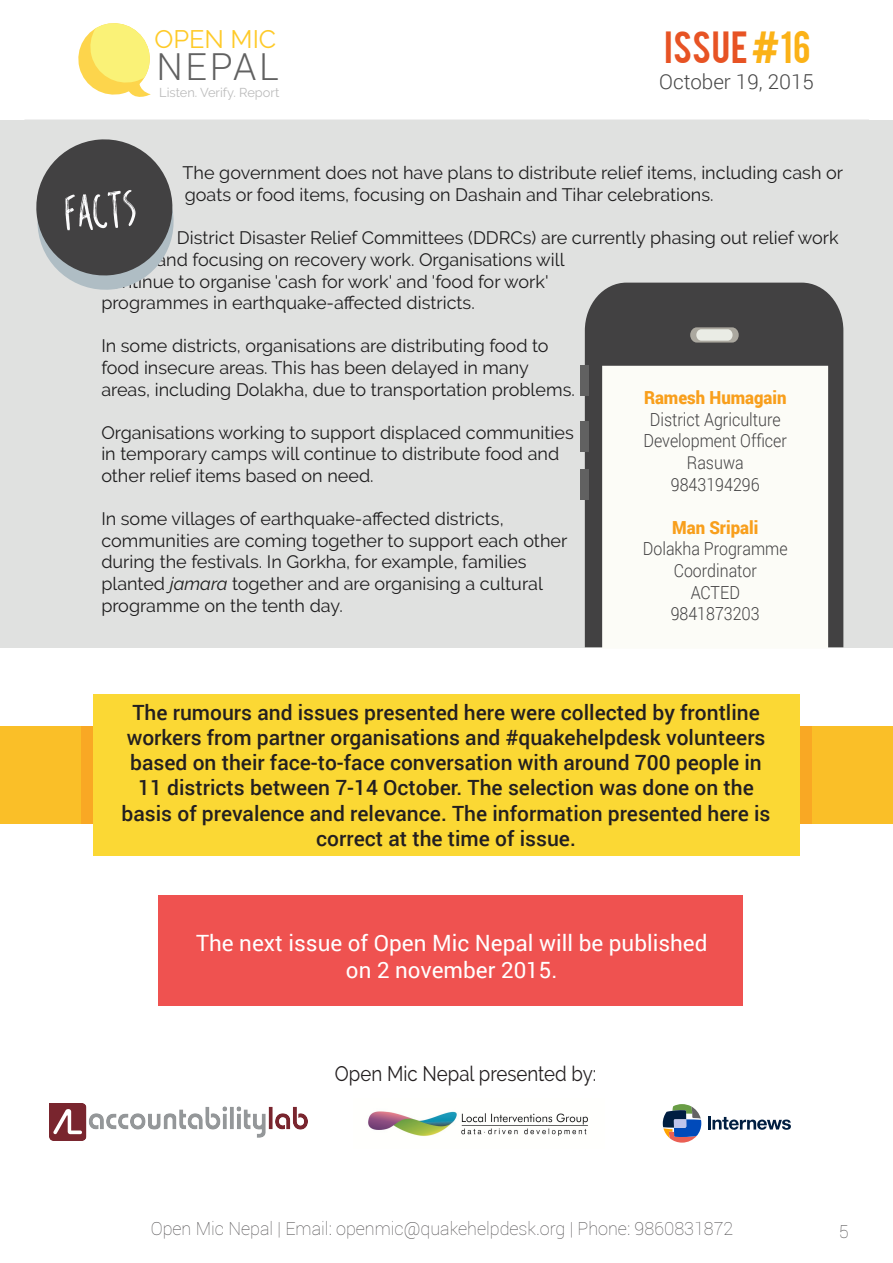
<style>
.page{position:relative;width:893px;height:1263px;background:#fff}
.page>*{position:absolute;margin:0;border:0;box-sizing:border-box;transform-origin:0 0}
.t1{font:48px "REIS";color:#fbfbfc}
.t2{font:300 37.2px "Roboto";letter-spacing:.075em;color:#616161}
.t3{font:35.4px "Bebas";letter-spacing:.02em;color:#e75324}
.t4{font:25.2px "Raleway";color:#feca28}
.t5{font:22.5px/26.8px "Roboto";color:#fff;text-align:center}
.t6{font:500 21px/25.2px "Roboto";color:#231f20;text-align:center}
.t7{font:21px "Raleway";color:#231f20;scale:.89 1}
.t8{font:300 20.55px "Roboto";color:#464646}
.t9{font:18px/21.6px "Raleway";color:#1e1d1e}
.t10{font:300 18px/21.6px "Roboto";color:#424142;text-align:center;scale:.89 1}
.t11{font:100 18px "Roboto";color:#565455}
.t12{font:900 18px "Roboto";color:#f89f1c;scale:.93 1}
.t13{font:12.9px "Raleway";color:#bcbcbc}
.s1{color:#fbb217}
.s2{font-style:italic}
</style>
<div class="page">
<div style="left:0;top:120px;width:893px;height:527px;background:#e0e1e0"></div>
<div style="left:585px;top:283px;width:258px;height:364px;background:#424142"></div>
<div style="left:602px;top:366px;width:226px;height:283px;background:#fcfcf7"></div>
<div style="left:690px;top:327px;width:49px;height:16px;background:#aba89f;border-radius:7px"></div>
<div style="left:696px;top:329px;width:37px;height:12px;background:#eaece5;border-radius:5px"></div>
<div style="left:580px;top:366px;width:8px;height:30px;background:#616161"></div>
<div style="left:580px;top:422px;width:8px;height:30px;background:#616161"></div>
<div style="left:580px;top:470px;width:8px;height:30px;background:#616161"></div>
<svg style="left:36px;top:139px;width:138px;height:151px"></svg>
<div style="left:159px;top:895px;width:584px;height:111px;background:#ef5250"></div>
<svg style="left:78px;top:23px;width:73px;height:74px"></svg>
<div style="left:0;top:726px;width:893px;height:98px;background:#fabf28"></div>
<div style="left:81px;top:726px;width:731px;height:98px;background:#f9a824"></div>
<div style="left:93px;top:694px;width:706px;height:162px;background:#fbd834"></div>
<img style="left:49px;top:1103px;width:258px;height:37px">
<img style="left:368px;top:1111px;width:220px;height:26px">
<hr style="left:708px;top:1116px;width:3px;height:14px;background:#001e41">
<svg style="left:712px;top:1117px;width:79px;height:13px"></svg>
<svg style="left:663px;top:1104px;width:38px;height:38px"></svg>
<h3 class="t4" style="left:155px;top:25px;width:123px">OPEN MIC</h3>
<h2 class="t2" style="left:156px;top:41px;width:124px">NEPAL</h2>
<p class="t13" style="left:159px;top:85px;width:122px">Listen. Verify. Report</p>
<h3 class="t3" style="left:664px;top:22px;width:148px">ISSUE<span class="s1">#16</span></h3>
<p class="t8" style="left:659px;top:67px;width:156px">October 19, 2015</p>
<p class="t9" style="left:183px;top:162px;width:662px">The government does not have plans to distribute relief items, including cash or goats or food items, focusing on Dashain and Tihar celebrations.</p>
<p class="t9" style="left:177px;top:227px;width:663px">District Disaster Relief Committees (DDRCs) are currently phasing out relief work</p>
<p class="t9" style="left:156px;top:249px;width:410px">and focusing on recovery work. Organisations will</p>
<p class="t9" style="left:101px;top:270px;width:449px">continue to organise 'cash for work' and 'food for work'</p>
<p class="t9" style="left:101px;top:292px;width:375px">programmes in earthquake-affected districts.</p>
<p class="t9" style="left:101px;top:335px;width:475px">In some districts, organisations are distributing food to food insecure areas. This has been delayed in many areas, including Dolakha, due to transportation problems.</p>
<p class="t9" style="left:101px;top:421px;width:474px">Organisations working to support displaced communities in temporary camps will continue to distribute food and other relief items based on need.</p>
<p class="t9" style="left:101px;top:508px;width:468px">In some villages of earthquake-affected districts, communities are coming together to support each other during the festivals. In Gorkha, for example, families planted <span class="s2">jamara</span> together and are organising a cultural programme on the tenth day.</p>
<h1 class="t1" style="left:61px;top:188px;width:74px;rotate:-5deg">FACTS</h1>
<p class="t12" style="left:644px;top:385px;width:155px">Ramesh Humagain</p>
<p class="t10" style="left:644px;top:408px;width:163px">District Agriculture<br>Development Officer<br>Rasuwa<br>9843194296</p>
<p class="t12" style="left:672px;top:515px;width:94px">Man Sripali</p>
<p class="t10" style="left:643px;top:538px;width:164px">Dolakha Programme<br>Coordinator<br>ACTED<br>9841873203</p>
<p class="t6" style="left:122px;top:699px;width:650px">The rumours and issues presented here were collected by frontline workers from partner organisations and #quakehelpdesk volunteers based on their face-to-face conversation with around 700 people in 11 districts between 7-14 October. The selection was done on the basis of prevalence and relevance. The information presented here is correct at the time of issue.</p>
<p class="t5" style="left:196px;top:928px;width:513px">The next issue of Open Mic Nepal will be published on 2 november 2015.</p>
<p class="t7" style="left:335px;top:1061px;width:295px">Open Mic Nepal presented by:</p>
<p class="t11" style="left:151px;top:1216px;width:584px">Open Mic Nepal | Email: openmic@quakehelpdesk.org | Phone: 9860831872</p>
<p class="t11" style="left:839px;top:1219px;width:11px">5</p>
</div>
